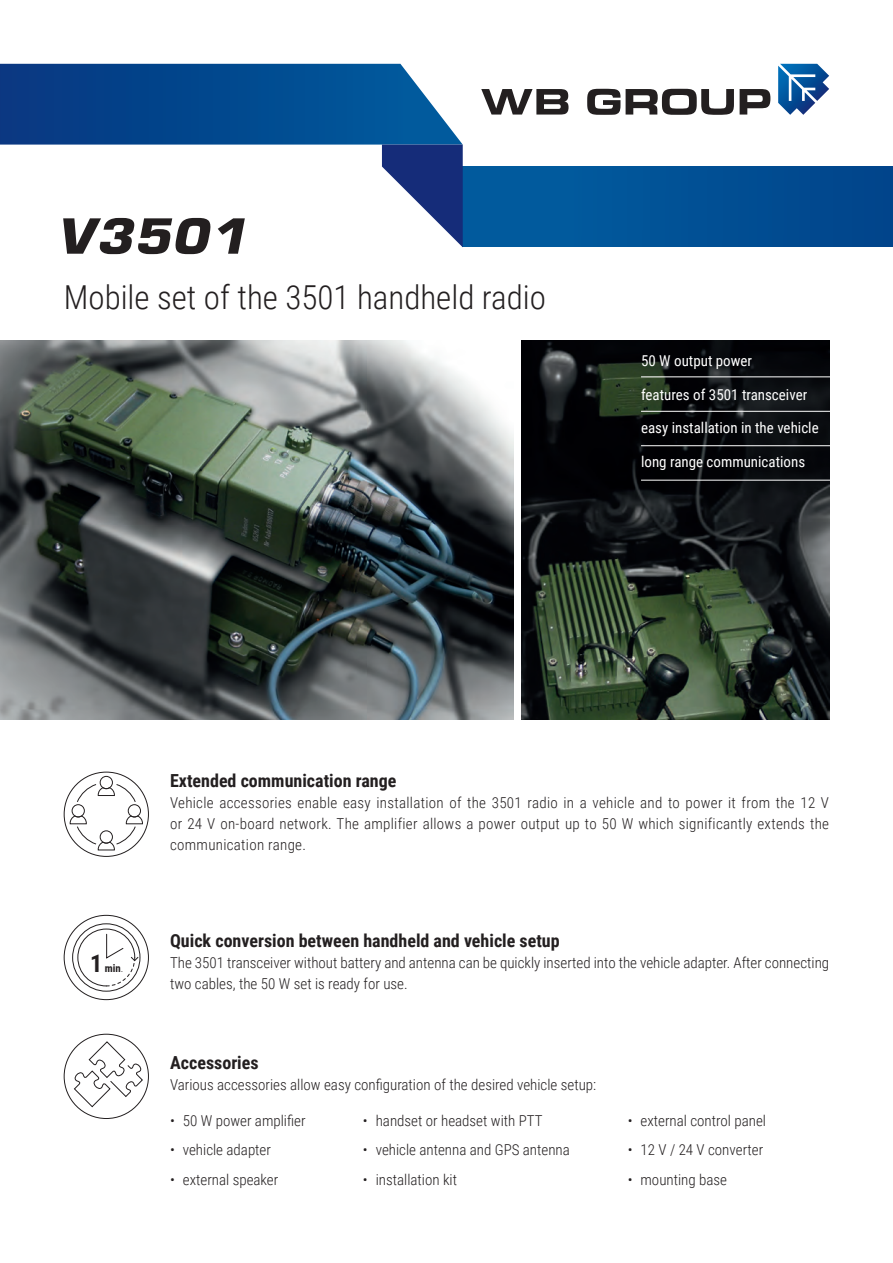
<style>
.page{position:relative;width:893px;height:1263px;background:#fff}
.page>*{position:absolute;margin:0;border:0;box-sizing:border-box;transform-origin:0 0}
.t1{font:italic 700 48.6px "Square 721 BT";color:#231f20;scale:1.11 1}
.t2{font:300 33px "Roboto Condensed";color:#231f20}
.t3{font:700 24.3px "Roboto Condensed";color:#231f20}
.t4{font:700 18px "Roboto Condensed";color:#231f20}
.t5{font:300 15px/21px "Roboto Condensed";color:#231f20;text-align:justify}
.t6{font:15px "Roboto Condensed";color:#fff}
.t7{font:700 10.8px "Roboto Condensed";color:#231f20}
.s1{font-weight:300}
</style>
<div class="page">
<div style="left:463px;top:166px;width:430px;height:81px;background:linear-gradient(to right,#015ea0,#01448b)"></div>
<svg style="left:0;top:64px;width:463px;height:183px"></svg>
<img style="left:0;top:340px;width:514px;height:379px">
<img style="left:522px;top:340px;width:307px;height:379px">
<div style="left:72px;top:923px;width:68px;height:68px;border:1px solid #231f20;border-radius:50%"></div>
<hr style="left:641px;top:411px;width:252px;height:1px;background:#fff">
<hr style="left:641px;top:445px;width:252px;height:1px;background:#fff">
<hr style="left:641px;top:480px;width:252px;height:1px;background:#fff">
<hr style="left:641px;top:376px;width:252px;height:1px;background:#fff">
<div style="left:100px;top:776px;width:13px;height:13px;border:1px solid #231f20;border-radius:50%"></div>
<svg style="left:69px;top:783px;width:74px;height:68px"></svg>
<svg style="left:73px;top:1041px;width:70px;height:67px"></svg>
<svg style="left:77px;top:928px;width:62px;height:59px"></svg>
<svg style="left:740px;top:89px;width:30px;height:26px"></svg>
<svg style="left:481px;top:89px;width:87px;height:26px"></svg>
<svg style="left:587px;top:89px;width:33px;height:26px"></svg>
<svg style="left:626px;top:89px;width:108px;height:26px"></svg>
<svg style="left:778px;top:64px;width:51px;height:51px"></svg>
<h1 class="t1" style="left:55px;top:207px;width:184px">V3501</h1>
<h2 class="t2" style="left:64px;top:274px;width:484px">Mobile set of the 3501 handheld radio</h2>
<p class="t6" style="left:641px;top:350px;width:113px">50 W output power</p>
<p class="t6" style="left:641px;top:384px;width:168px">features of 3501 transceiver</p>
<p class="t6" style="left:641px;top:417px;width:179px">easy installation in the vehicle</p>
<p class="t6" style="left:641px;top:451px;width:166px">long range communications</p>
<h3 class="t3" style="left:90px;top:946px;width:14px">1</h3>
<p class="t7" style="left:105px;top:961px;width:20px">min<span class="s1">.</span></p>
<p class="t4" style="left:170px;top:768px;width:228px">Extended communication range</p>
<p class="t5" style="left:170px;top:792px;width:660px">Vehicle accessories enable easy installation of the 3501 radio in a vehicle and to power it from the 12 V or 24 V on-board network. The amplifier allows a power output up to 50 W which significantly extends the communication range.</p>
<p class="t4" style="left:170px;top:928px;width:391px">Quick conversion between handheld and vehicle setup</p>
<p class="t5" style="left:170px;top:952px;width:661px">The 3501 transceiver without battery and antenna can be quickly inserted into the vehicle adapter. After connecting two cables, the 50 W set is ready for use.</p>
<p class="t4" style="left:170px;top:1050px;width:90px">Accessories</p>
<p class="t5" style="left:170px;top:1074px;width:428px">Various accessories allow easy configuration of the desired vehicle setup:</p>
<p class="t5" style="left:170px;top:1109px;width:137px">• 50 W power amplifier</p>
<p class="t5" style="left:170px;top:1139px;width:102px">• vehicle adapter</p>
<p class="t5" style="left:170px;top:1168px;width:110px">• external speaker</p>
<p class="t5" style="left:363px;top:1109px;width:181px">• handset or headset with PTT</p>
<p class="t5" style="left:363px;top:1139px;width:208px">• vehicle antenna and GPS antenna</p>
<p class="t5" style="left:363px;top:1168px;width:96px">• installation kit</p>
<p class="t5" style="left:628px;top:1109px;width:140px">• external control panel</p>
<p class="t5" style="left:628px;top:1139px;width:137px">• 12 V / 24 V converter</p>
<p class="t5" style="left:628px;top:1168px;width:101px">• mounting base</p>
</div>
